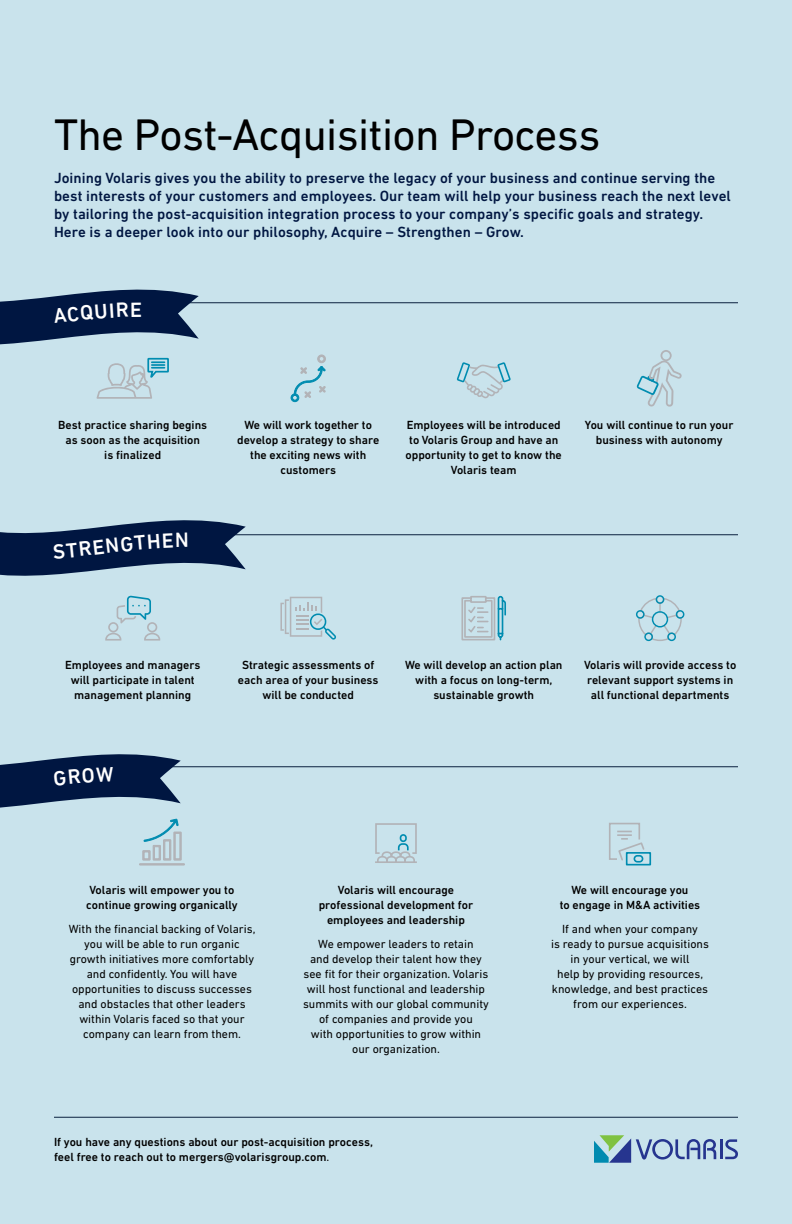
<style>
.page{position:relative;width:792px;height:1224px;background:#c9e3ec}
.page>*{position:absolute;margin:0;border:0;box-sizing:border-box;transform-origin:0 0}
.t1{font:45px "DIN Next LT Pro";letter-spacing:-.015em;color:#000}
.body_copy{font:500 15px/18px "DIN Next LT Pro";letter-spacing:.005em;color:#001641}
.body_copy-2{font:500 12px/15px "DIN Next LT Pro";color:#000;text-align:center}
.body_copy-3{font:12px/15px "DIN Next LT Pro";color:#000;text-align:center}
.s1{font-weight:400}
</style>
<div class="page">
<hr style="left:720px;top:1139px;width:3px;height:20px;background:#26358f">
<svg style="left:725px;top:1139px;width:13px;height:20px"></svg>
<svg style="left:594px;top:1135px;width:122px;height:28px"></svg>
<svg style="left:291px;top:355px;width:35px;height:47px"></svg>
<svg style="left:457px;top:362px;width:54px;height:36px"></svg>
<svg style="left:637px;top:350px;width:45px;height:57px"></svg>
<svg style="left:280px;top:597px;width:56px;height:43px"></svg>
<svg style="left:461px;top:595px;width:45px;height:46px"></svg>
<svg style="left:636px;top:595px;width:48px;height:46px"></svg>
<div style="left:139px;top:864px;width:46px;height:1px;background:#b2b3b7;border:1px solid #b2b3b7"></div>
<svg style="left:375px;top:823px;width:42px;height:40px"></svg>
<div style="left:400px;top:834px;width:7px;height:8px;border:2px solid #008cb0;border-radius:3px"></div>
<div style="left:626px;top:852px;width:25px;height:13px;border:2px solid #008cb0"></div>
<svg style="left:609px;top:822px;width:37px;height:40px"></svg>
<div style="left:634px;top:855px;width:9px;height:8px;border:2px solid #008cb0;border-radius:3px"></div>
<hr style="left:54px;top:766px;width:684px;height:1px;background:#0b213f">
<hr style="left:54px;top:534px;width:684px;height:1px;background:#0b213f">
<hr style="left:54px;top:302px;width:684px;height:1px;background:#0b213f">
<hr style="left:54px;top:1117px;width:684px;height:1px;background:#0b213f">
<svg style="left:0;top:289px;width:199px;height:110px"></svg>
<svg style="left:0;top:754px;width:181px;height:106px"></svg>
<svg style="left:0;top:520px;width:246px;height:121px"></svg>
<h1 class="t1" style="left:54px;top:109px;width:548px">The Post-Acquisition Process</h1>
<p class="body_copy" style="left:54px;top:169px;width:678px">Joining Volaris gives you the ability to preserve the legacy of your business and continue serving the best interests of your customers and employees. Our team will help your business reach the next level by tailoring the post-acquisition integration process to your company’s specific goals and strategy.<br>Here is a deeper look into our philosophy, Acquire – Strengthen – Grow.</p>
<h3 class="body_copy-2" style="left:58px;top:417px;width:151px">Best practice sharing begins as soon as the acquisition<br>is finalized</h3>
<h3 class="body_copy-2" style="left:237px;top:417px;width:144px">We will work together to develop a strategy to share the exciting news with customers</h3>
<h3 class="body_copy-2" style="left:406px;top:417px;width:158px">Employees will be introduced to Volaris Group and have an opportunity to get to know the<br>Volaris team</h3>
<h3 class="body_copy-2" style="left:585px;top:417px;width:150px">You will continue to run your business with autonomy</h3>
<h3 class="body_copy-2" style="left:65px;top:657px;width:137px">Employees and managers will participate in talent management planning</h3>
<h3 class="body_copy-2" style="left:238px;top:657px;width:142px">Strategic assessments of each area of your business will be conducted</h3>
<h3 class="body_copy-2" style="left:405px;top:657px;width:159px">We will develop an action plan with a focus on long-term, sustainable growth</h3>
<h3 class="body_copy-2" style="left:584px;top:657px;width:154px">Volaris will provide access to relevant support systems in all functional departments</h3>
<h3 class="body_copy-2" style="left:86px;top:882px;width:153px;text-align:left">Volaris will empower you to continue growing organically</h3>
<p class="body_copy-3" style="left:69px;top:921px;width:188px">With the financial backing of Volaris, you will be able to run organic growth initiatives more comfortably and confidently. You will have opportunities to discuss successes and obstacles that other leaders within Volaris faced so that your company can learn from them.</p>
<h3 class="body_copy-2" style="left:319px;top:882px;width:156px">Volaris will encourage professional development for employees and leadership</h3>
<p class="body_copy-3" style="left:303px;top:936px;width:187px">We empower leaders to retain<br>and develop their talent how they see fit for their organization. Volaris will host functional and leadership summits with our global community of companies and provide you<br>with opportunities to grow within our organization.</p>
<p class="body_copy-2" style="left:54px;top:1134px;width:321px;text-align:left">If you have any questions about our post-acquisition process, feel free to reach out to mergers@volarisgroup.com<span class="s1">.</span></p>
<h3 class="body_copy-2" style="left:560px;top:882px;width:142px">We will encourage you<br>to engage in M&amp;A activities</h3>
<p class="body_copy-3" style="left:551px;top:921px;width:159px">If and when your company<br>is ready to pursue acquisitions in your vertical, we will<br>help by providing resources, knowledge, and best practices from our experiences.</p>
</div>
